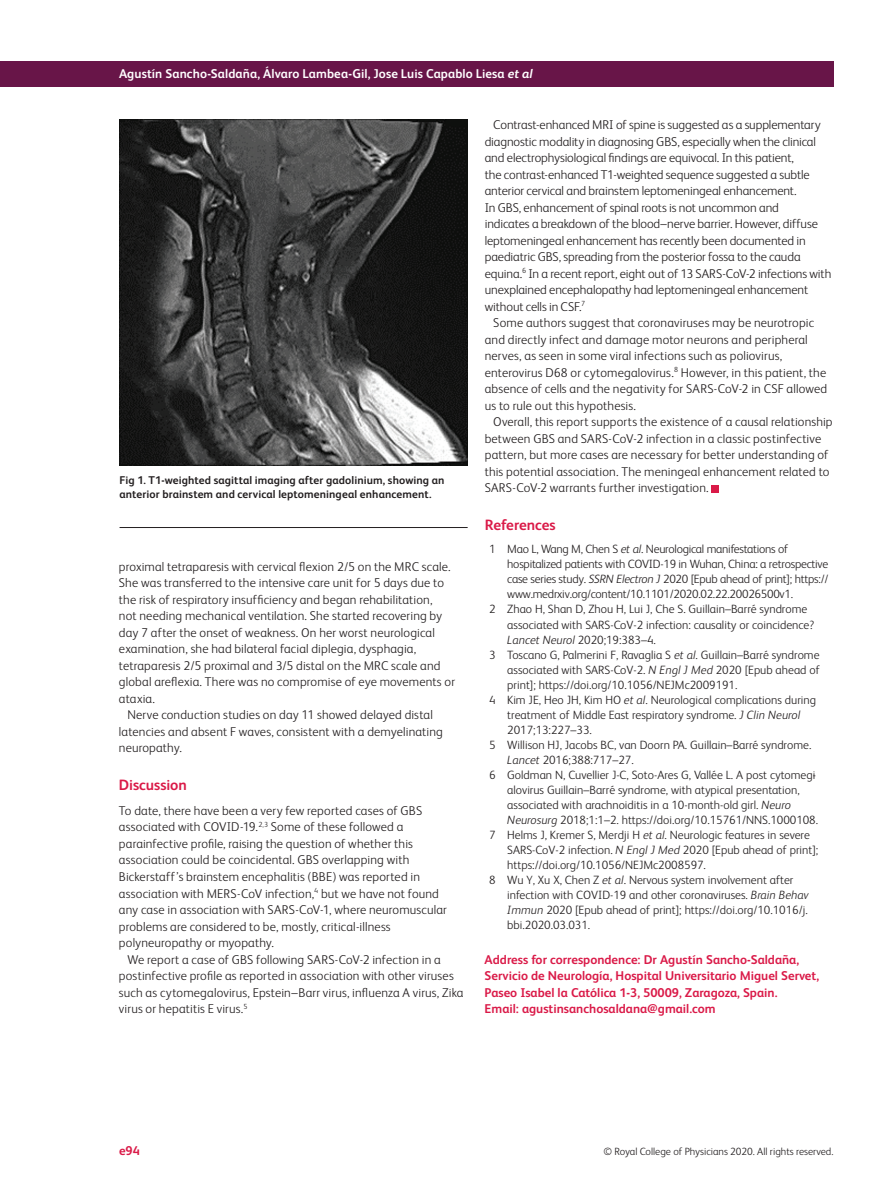
<style>
.page{position:relative;width:893px;height:1191px;background:#fff}
.page>*{position:absolute;margin:0;border:0;box-sizing:border-box;transform-origin:0 0}
.body_H1{font:700 15px "FS Albert";letter-spacing:-.005em;color:#da1a48}
.back_ref-list_TITLE{font:700 15px "FS Albert";letter-spacing:-.005em;color:#da1a48}
.body_sec_P_Indent{font:300 12.75px/16.5px "FS Albert";letter-spacing:.005em;color:#231f20}
.body_sec_P_noIndent{font:300 12.75px/16.5px "FS Albert";letter-spacing:.01em;color:#231f20}
.No_Spacing{font:700 12.75px/16.5px "FS Albert";color:#da1a48}
.t1{font:700 12.75px "FS Albert";letter-spacing:.01em;color:#fff}
.back_ref-list_REF_1{font:300 12px/15px "FS Albert";color:#231f20}
.back_ref-list_REF_1-2{font:300 12px/15px "FS Albert";letter-spacing:-.02em;color:#231f20}
.Figure_caption{font:700 11.25px/14.7px "FS Albert";letter-spacing:.01em;color:#231f20}
.t2{font:300 10.5px "FS Albert";color:#231f20}
.s1{font-style:italic}
</style>
<div class="page">
<div style="left:712px;top:485px;width:7px;height:7px;background:#da1a48"></div>
<div style="left:0;top:62px;width:833px;height:25px;background:#681548"></div>
<hr style="left:120px;top:527px;width:348px;height:1px;background:#231f20">
<img style="left:120px;top:119px;width:348px;height:346px">
<p class="t1" style="left:119px;top:66px;width:415px">Agustín Sancho-Saldaña, Álvaro Lambea-Gil, Jose Luis Capablo Liesa <span class="s1">et al</span></p>
<p class="Figure_caption" style="left:120px;top:472px;width:326px">Fig 1. T1-weighted sagittal imaging after gadolinium, showing an anterior brainstem and cervical leptomeningeal enhancement.</p>
<p class="body_sec_P_Indent" style="left:119px;top:558px;width:338px">proximal tetraparesis with cervical flexion 2/5 on the MRC scale.<br>She was transferred to the intensive care unit for 5 days due to the risk of respiratory insufficiency and began rehabilitation,<br>not needing mechanical ventilation. She started recovering by day 7 after the onset of weakness. On her worst neurological examination, she had bilateral facial diplegia, dysphagia, tetraparesis 2/5 proximal and 3/5 distal on the MRC scale and global areflexia. There was no compromise of eye movements or ataxia.</p>
<p class="body_sec_P_Indent" style="left:119px;top:706px;width:326px;text-indent:9px">Nerve conduction studies on day 11 showed delayed distal latencies and absent F waves, consistent with a demyelinating neuropathy.</p>
<p class="body_H1" style="left:119px;top:776px;width:69px">Discussion</p>
<p class="body_sec_P_noIndent" style="left:119px;top:802px;width:330px">To date, there have been a very few reported cases of GBS associated with COVID-19.<sup>2,3</sup> Some of these followed a parainfective profile, raising the question of whether this association could be coincidental. GBS overlapping with Bickerstaff’s brainstem encephalitis (BBE) was reported in association with MERS-CoV infection,<sup>4</sup> but we have not found any case in association with SARS-CoV-1, where neuromuscular problems are considered to be, mostly, critical-illness polyneuropathy or myopathy.</p>
<p class="body_sec_P_Indent" style="left:119px;top:950px;width:346px;text-indent:9px">We report a case of GBS following SARS-CoV-2 infection in a postinfective profile as reported in association with other viruses such as cytomegalovirus, Epstein–Barr virus, influenza A virus, Zika virus or hepatitis E virus.<sup>5</sup></p>
<p class="body_sec_P_Indent" style="left:485px;top:116px;width:348px;text-indent:9px">Contrast-enhanced MRI of spine is suggested as a supplementary diagnostic modality in diagnosing GBS, especially when the clinical and electrophysiological findings are equivocal. In this patient,<br>the contrast-enhanced T1-weighted sequence suggested a subtle anterior cervical and brainstem leptomeningeal enhancement.<br>In GBS, enhancement of spinal roots is not uncommon and<br>indicates a breakdown of the blood–nerve barrier. However, diffuse leptomeningeal enhancement has recently been documented in paediatric GBS, spreading from the posterior fossa to the cauda equina.<sup>6</sup> In a recent report, eight out of 13 SARS-CoV-2 infections with unexplained encephalopathy had leptomeningeal enhancement without cells in CSF.<sup>7</sup></p>
<p class="body_sec_P_Indent" style="left:485px;top:314px;width:344px;text-indent:9px">Some authors suggest that coronaviruses may be neurotropic and directly infect and damage motor neurons and peripheral nerves, as seen in some viral infections such as poliovirus, enterovirus D68 or cytomegalovirus.<sup>8</sup> However, in this patient, the absence of cells and the negativity for SARS-CoV-2 in CSF allowed us to rule out this hypothesis.</p>
<p class="body_sec_P_Indent" style="left:485px;top:413px;width:349px;text-indent:9px">Overall, this report supports the existence of a causal relationship between GBS and SARS-CoV-2 infection in a classic postinfective pattern, but more cases are necessary for better understanding of this potential association. The meningeal enhancement related to SARS-CoV-2 warrants further investigation.</p>
<p class="back_ref-list_TITLE" style="left:485px;top:516px;width:72px">References</p>
<p class="back_ref-list_REF_1-2" style="left:507px;top:542px;width:322px;text-indent:-18px">1 Mao L, Wang M, Chen S <span class="s1">et al</span>. Neurological manifestations of hospitalized patients with COVID-19 in Wuhan, China: a retrospective case series study. <span class="s1">SSRN Electron J</span> 2020 [Epub ahead of print]; https:// www.medrxiv.org/content/10.1101/2020.02.22.20026500v1.</p>
<p class="back_ref-list_REF_1" style="left:507px;top:602px;width:308px;text-indent:-18px">2 Zhao H, Shan D, Zhou H, Lui J, Che S. Guillain–Barré syndrome associated with SARS-CoV-2 infection: causality or coincidence?<br><span class="s1">Lancet Neurol</span> 2020;19:383–4.</p>
<p class="back_ref-list_REF_1" style="left:507px;top:647px;width:314px;text-align:justify;text-indent:-18px">3 Toscano G, Palmerini F, Ravaglia S <span class="s1">et al</span>. Guillain–Barré syndrome associated with SARS-CoV-2. <span class="s1">N Engl J Med</span> 2020 [Epub ahead of print]; https://doi.org/10.1056/NEJMc2009191.</p>
<p class="back_ref-list_REF_1" style="left:507px;top:692px;width:310px;text-indent:-18px">4 Kim JE, Heo JH, Kim HO <span class="s1">et al</span>. Neurological complications during treatment of Middle East respiratory syndrome. <span class="s1">J Clin Neurol<br></span>2017;13:227–33.</p>
<p class="back_ref-list_REF_1" style="left:507px;top:737px;width:306px;text-indent:-18px">5 Willison HJ, Jacobs BC, van Doorn PA. Guillain–Barré syndrome.<br><span class="s1">Lancet</span> 2016;388:717–27.</p>
<p class="back_ref-list_REF_1" style="left:507px;top:767px;width:312px;text-indent:-18px">6 Goldman N, Cuvellier J-C, Soto-Ares G, Vallée L. A post cytomeg&shy;alovirus Guillain–Barré syndrome, with atypical presentation, associated with arachnoiditis in a 10-month-old girl. <span class="s1">Neuro Neurosurg</span> 2018;1:1–2. https://doi.org/10.15761/NNS.1000108.</p>
<p class="back_ref-list_REF_1" style="left:507px;top:827px;width:313px;text-indent:-18px">7 Helms J, Kremer S, Merdji H <span class="s1">et al</span>. Neurologic features in severe<br>SARS-CoV-2 infection. <span class="s1">N Engl J Med</span> 2020 [Epub ahead of print]; https://doi.org/10.1056/NEJMc2008597.</p>
<p class="back_ref-list_REF_1" style="left:507px;top:872px;width:303px;text-indent:-18px">8 Wu Y, Xu X, Chen Z <span class="s1">et al</span>. Nervous system involvement after infection with COVID-19 and other coronaviruses. <span class="s1">Brain Behav Immun</span> 2020 [Epub ahead of print]; https://doi.org/10.1016/j. bbi.2020.03.031.</p>
<p class="No_Spacing" style="left:485px;top:950px;width:336px">Address for correspondence: Dr Agustín Sancho-Saldaña,<br>Servicio de Neurología, Hospital Universitario Miguel Servet,<br>Paseo Isabel la Católica 1-3, 50009, Zaragoza, Spain.</p>
<p class="No_Spacing" style="left:485px;top:1000px;width:233px">Email: agustinsanchosaldana@gmail.com</p>
<p class="No_Spacing" style="left:119px;top:1142px;width:22px">e94</p>
<p class="t2" style="left:604px;top:1145px;width:231px">© Royal College of Physicians 2020. All rights reserved.</p>
</div>
